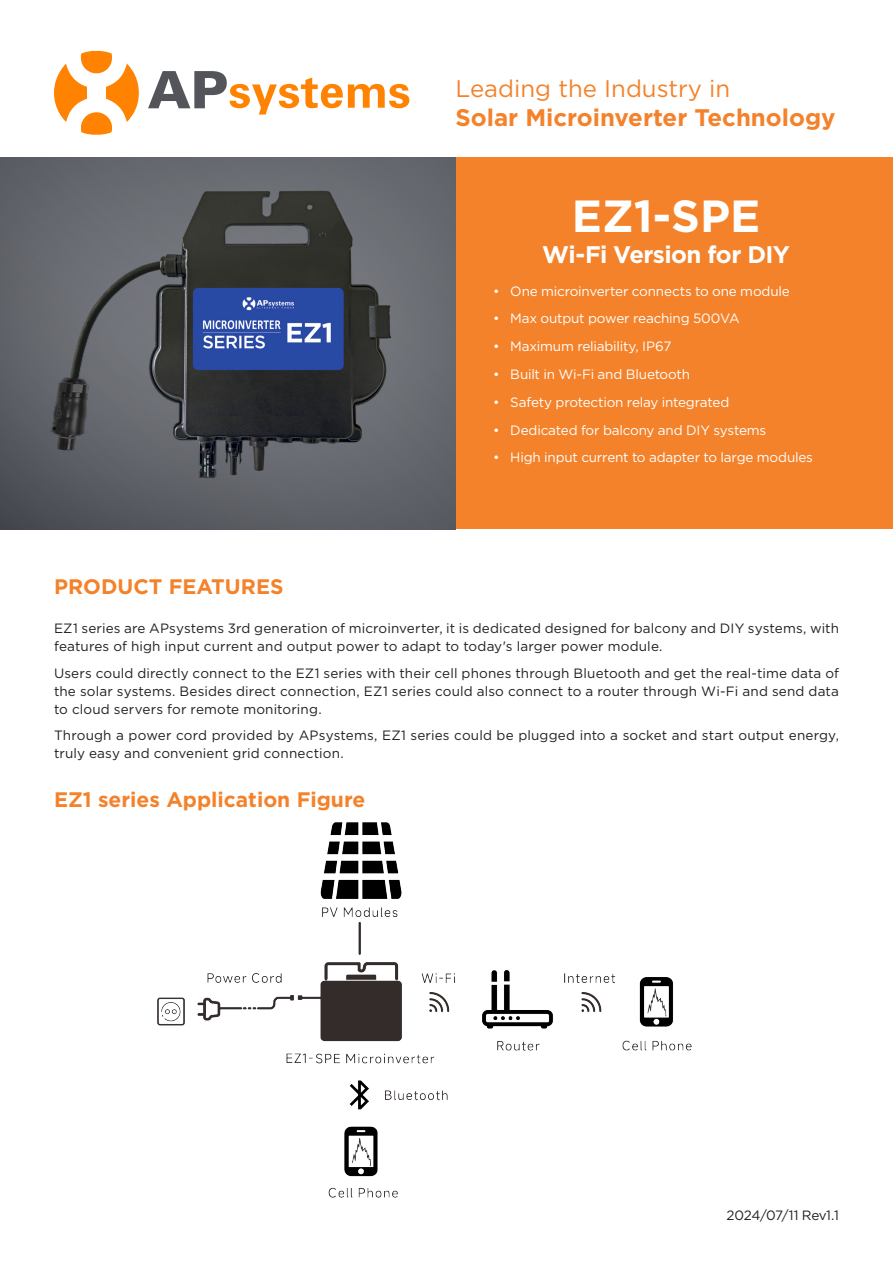
<style>
.page{position:relative;width:893px;height:1263px;background:#fff}
.page>*{position:absolute;margin:0;border:0;box-sizing:border-box;transform-origin:0 0}
.t1{font:700 45px "Gotham";color:#fff}
.t2{font:700 24px "Gotham";color:#f4822b}
.t3{font:24px "Gotham";color:#f4822b}
.t4{font:700 24px "Gotham";letter-spacing:-.025em;color:#fff}
.t5{font:700 21px "Gotham";color:#f4822b}
.t6{font:13.5px/18px "Gotham";letter-spacing:.01em;color:#231f20}
.t7{font:13.5px "Gotham";letter-spacing:-.015em;color:#fff}
.t8{font:13.5px "Gotham";letter-spacing:-.03em;color:#231f20}
</style>
<div class="page">
<div style="left:455px;top:156px;width:438px;height:373px;background:#f4822b"></div>
<div style="left:0;top:156px;width:456px;height:375px;background:#fff;opacity:.75"></div>
<img style="left:157px;top:822px;width:534px;height:375px">
<img style="left:30px;top:175px;width:388px;height:320px">
<svg style="left:54px;top:50px;width:85px;height:85px"></svg>
<svg style="left:148px;top:71px;width:261px;height:44px"></svg>
<p class="t3" style="left:455px;top:73px;width:276px">Leading the Industry in</p>
<p class="t2" style="left:455px;top:102px;width:382px">Solar Microinverter Technology</p>
<p class="t5" style="left:54px;top:572px;width:231px">PRODUCT FEATURES</p>
<p class="t1" style="left:572px;top:186px;width:190px">EZ1-SPE</p>
<p class="t4" style="left:542px;top:239px;width:250px">Wi-Fi Version for DIY</p>
<p class="t7" style="left:493px;top:282px;width:298px">• One microinverter connects to one module</p>
<p class="t7" style="left:493px;top:310px;width:248px">• Max output power reaching 500VA</p>
<p class="t7" style="left:493px;top:338px;width:180px">• Maximum reliability, IP67</p>
<p class="t7" style="left:493px;top:366px;width:198px">• Built in Wi-Fi and Bluetooth</p>
<p class="t7" style="left:493px;top:393px;width:238px">• Safety protection relay integrated</p>
<p class="t7" style="left:493px;top:421px;width:274px">• Dedicated for balcony and DIY systems</p>
<p class="t7" style="left:493px;top:449px;width:321px">• High input current to adapter to large modules</p>
<p class="t6" style="left:54px;top:619px;width:786px">EZ1 series are APsystems 3rd generation of microinverter, it is dedicated designed for balcony and DIY systems, with features of high input current and output power to adapt to today's larger power module.</p>
<p class="t6" style="left:54px;top:664px;width:786px;text-align:justify">Users could directly connect to the EZ1 series with their cell phones through Bluetooth and get the real-time data of the solar systems. Besides direct connection, EZ1 series could also connect to a router through Wi-Fi and send data to cloud servers for remote monitoring.</p>
<p class="t6" style="left:54px;top:726px;width:786px">Through a power cord provided by APsystems, EZ1 series could be plugged into a socket and start output energy, truly easy and convenient grid connection.</p>
<p class="t5" style="left:54px;top:786px;width:313px">EZ1 series Application Figure</p>
<p class="t8" style="left:726px;top:1206px;width:114px">2024/07/11 Rev1.1</p>
</div>
